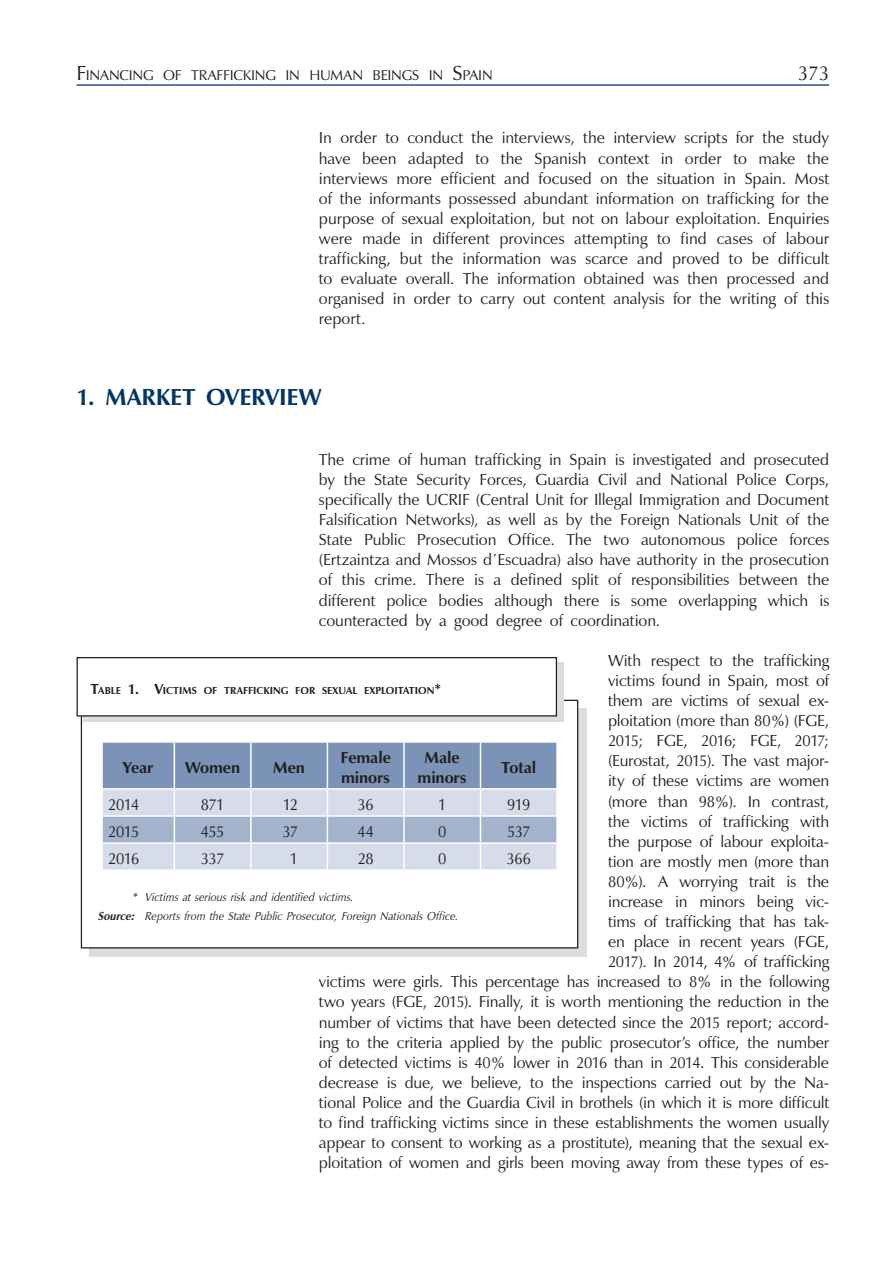
<style>
.page{position:relative;width:893px;height:1263px;background:#fff}
.page>*{position:absolute;margin:0;border:0;box-sizing:border-box;transform-origin:0 0}
.t1{font:700 24px "Opal CYR";letter-spacing:.015em;color:#003667}
.t2{font:21px "Opal CYR";color:#231f20}
.t3{font:16.5px/20.1px "Opal CYR";letter-spacing:-.01em;color:#231f20;text-align:justify}
.t4{font:700 16.5px/19.8px "Opal CYR";letter-spacing:-.005em;color:#231f20}
.t5{font:14.7px "Opal CYR";letter-spacing:-.01em;color:#231f20}
.t6{font:italic 12px/18.3px "Opal CYR";letter-spacing:.005em;color:#231f20}
.t7{font:700 10.5px "Opal CYR";color:#231f20}
.s1{font-size:21px}
.s2{font-family:"Minion Pro"}
.s3{font-size:15px}
.s4{font-weight:700}
</style>
<div class="page">
<hr style="left:77px;top:84px;width:752px;height:2px;background:#003667">
<div style="left:89px;top:708px;width:498px;height:249px;background:#dcdddf"></div>
<div style="left:81px;top:700px;width:497px;height:248px;background:#fff"></div>
<svg style="left:83px;top:662px;width:480px;height:60px;background:#cdcdcf"></svg>
<div style="left:77px;top:658px;width:479px;height:58px;background:#fff"></div>
<div style="left:77px;top:657px;width:480px;height:59px;border:1px solid #231f20"></div>
<svg style="left:102px;top:742px;width:455px;height:127px;background:#afbdd3"></svg>
<hr style="left:556px;top:844px;width:2px;height:25px;background:#fff">
<p class="t5" style="left:77px;top:67px;width:418px"><span class="s1">F</span>INANCING OF TRAFFICKING IN HUMAN BEINGS IN <span class="s1">S</span>PAIN</p>
<p class="t2" style="left:798px;top:61px;width:33px">373</p>
<p class="t3" style="left:319px;top:128px;width:512px">In order to conduct the interviews, the interview scripts for the study have been adapted to the Spanish context in order to make the interviews more efficient and focused on the situation in Spain. Most of the informants possessed abundant information on trafficking for the purpose of sexual exploitation, but not on labour exploitation. Enquiries were made in different provinces attempting to find cases of labour trafficking, but the information was scarce and proved to be difficult to evaluate overall. The information obtained was then processed and organised in order to carry out content analysis for the writing of this report.</p>
<h1 class="t1" style="left:77px;top:383px;width:66px">1. Market</h1>
<h1 class="t1" style="left:206px;top:383px;width:117px">overview</h1>
<p class="t3" style="left:319px;top:450px;width:512px">The crime of human trafficking in Spain is investigated and prosecuted by the State Security Forces, Guardia Civil and National Police Corps, specifically the UCRIF (Central Unit for Illegal Immigration and Document Falsification Networks), as well as by the Foreign Nationals Unit of the State Public Prosecution Office. The two autonomous police forces (Ertzaintza and Mossos d<span class="s2">´</span>Escuadra) also have authority in the prosecution of this crime. There is a defined split of responsibilities between the different police bodies although there is some overlapping which is counteracted by a good degree of coordination.</p>
<p class="t3" style="left:319px;top:651px;width:512px;text-align:right">With respect to the trafficking<br>victims found in Spain, most of<br>them are victims of sexual ex-<br>ploitation (more than 80%) (FGE,<br>2015; FGE, 2016; FGE, 2017;<br>(Eurostat, 2015). The vast major-<br>ity of these victims are women<br>(more than 98%). In contrast,<br>the victims of trafficking with<br>the purpose of labour exploita-<br>tion are mostly men (more than<br>80%). A worrying trait is the<br>increase in minors being vic-<br>tims of trafficking that has tak-<br>en place in recent years (FGE,<br>2017). In 2014, 4% of trafficking<br>victims were girls. This percentage has increased to 8% in the following two years (FGE, 2015). Finally, it is worth mentioning the reduction in the number of victims that have been detected since the 2015 report; accord&shy;ing to the criteria applied by the public prosecutor’s office, the number of detected victims is 40% lower in 2016 than in 2014. This considerable decrease is due, we believe, to the inspections carried out by the Na&shy;tional Police and the Guardia Civil in brothels (in which it is more difficult to find trafficking victims since in these establishments the women usually appear to consent to working as a prostitute), meaning that the sexual ex&shy;ploitation of women and girls been moving away from these types of es-</p>
<p class="t7" style="left:91px;top:684px;width:352px"><span class="s3">Т</span>АBLE <span class="s3">1. V</span>ICTIMS OF TRAFFICKING FOR SEXUAL EXPLOITATION<span class="s3">*</span></p>
<p class="t4" style="left:123px;top:758px;width:32px">Year</p>
<p class="t4" style="left:185px;top:758px;width:57px">Women</p>
<p class="t4" style="left:273px;top:758px;width:33px">Men</p>
<p class="t4" style="left:340px;top:748px;width:52px">Female minors</p>
<p class="t4" style="left:418px;top:748px;width:51px;text-align:center">Male minors</p>
<p class="t4" style="left:501px;top:758px;width:36px">Total</p>
<p class="t3" style="left:108px;top:795px;width:33px">2014</p>
<p class="t3" style="left:201px;top:795px;width:25px">871</p>
<p class="t3" style="left:283px;top:795px;width:17px">12</p>
<p class="t3" style="left:358px;top:795px;width:18px">36</p>
<p class="t3" style="left:438px;top:795px;width:10px">1</p>
<p class="t3" style="left:507px;top:795px;width:25px">919</p>
<p class="t3" style="left:108px;top:822px;width:33px">2015</p>
<p class="t3" style="left:201px;top:822px;width:25px">455</p>
<p class="t3" style="left:282px;top:822px;width:17px">37</p>
<p class="t3" style="left:357px;top:822px;width:18px">44</p>
<p class="t3" style="left:438px;top:822px;width:10px">0</p>
<p class="t3" style="left:507px;top:822px;width:25px">537</p>
<p class="t3" style="left:108px;top:849px;width:33px">2016</p>
<p class="t3" style="left:201px;top:849px;width:25px">337</p>
<p class="t3" style="left:290px;top:849px;width:10px">1</p>
<p class="t3" style="left:358px;top:849px;width:18px">28</p>
<p class="t3" style="left:438px;top:849px;width:10px">0</p>
<p class="t3" style="left:507px;top:849px;width:26px">366</p>
<p class="t6" style="left:98px;top:888px;width:362px;text-indent:34px">* Victims at serious risk and identified victims.<br><span class="s4">Source:</span> Reports from the State Public Prosecutor, Foreign Nationals Office.</p>
</div>
